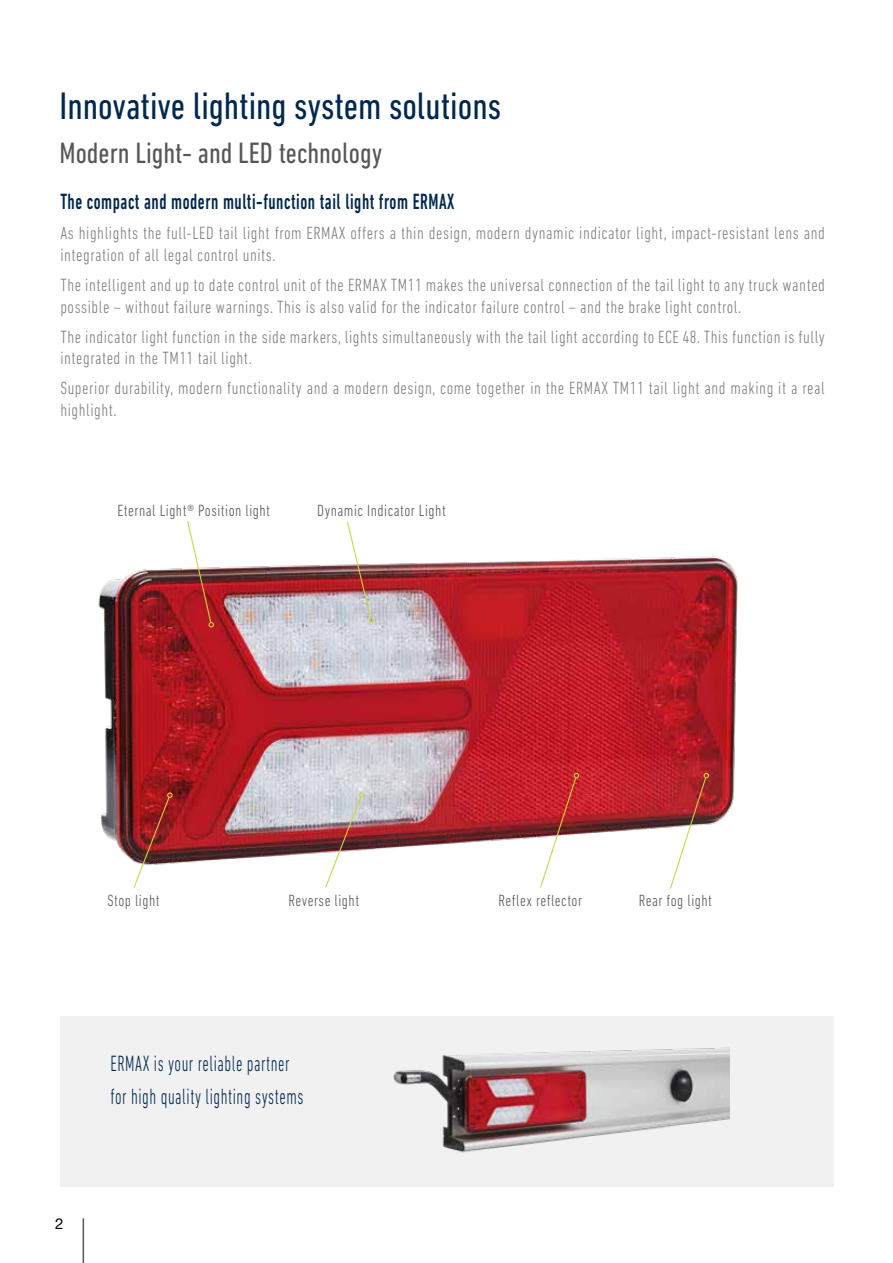
<style>
.page{position:relative;width:893px;height:1263px;background:#fff}
.page>*{position:absolute;margin:0;border:0;box-sizing:border-box;transform-origin:0 0}
.t1{font:condensed 39px "DIN Next LT Pro";color:#002851}
.t2{font:condensed 30px "DIN Next LT Pro";color:#575756}
.t3{font:300 condensed 22.5px/32.4px "DIN Next LT Pro";letter-spacing:.03em;color:#002851;scale:.8 1}
.t4{font:500 condensed 22.5px "DIN Next LT Pro";letter-spacing:.03em;color:#002851;scale:.8 1}
.t5{font:300 condensed 18px/21.6px "DIN Next LT Pro";letter-spacing:.03em;color:#7e7e7d}
.t6{font:300 condensed 16.5px "DIN Next LT Pro";letter-spacing:.03em;color:#575756}
.t7{font:15px "Helvetica Neue LT Pro";color:#000}
.s1{color:#485156}
</style>
<div class="page">
<img style="left:98px;top:556px;width:640px;height:308px">
<hr style="left:83px;top:1218px;width:1px;height:45px;background:#575756">
<div style="left:60px;top:1016px;width:773px;height:170px;background:#f1f1f1"></div>
<svg style="left:669px;top:773px;width:40px;height:116px"></svg>
<svg style="left:539px;top:773px;width:40px;height:115px"></svg>
<svg style="left:324px;top:792px;width:40px;height:96px"></svg>
<svg style="left:133px;top:792px;width:40px;height:96px"></svg>
<img style="left:393px;top:1047px;width:336px;height:106px">
<svg style="left:186px;top:521px;width:28px;height:106px"></svg>
<svg style="left:346px;top:522px;width:28px;height:101px"></svg>
<h1 class="t1" style="left:60px;top:84px;width:443px">Innovative lighting system solutions</h1>
<h2 class="t2" style="left:60px;top:136px;width:324px">Modern Light- and LED technology</h2>
<p class="t4" style="left:60px;top:189px;width:494px">The compact and modern multi-function tail light from ERMAX</p>
<p class="t5" style="left:60px;top:222px;width:766px">As highlights the full-LED tail light from ERMAX offers a thin design, modern dynamic indicator light, impact-resistant lens and integration of all legal control units.</p>
<p class="t5" style="left:60px;top:274px;width:766px">The intelligent and up to date control unit of the ERMAX TM11 makes the universal connection of the tail light to any truck wanted possible – without failure warnings. This is also valid for the indicator failure control – and the brake light control.</p>
<p class="t5" style="left:60px;top:326px;width:766px">The indicator light function in the side markers, lights simultaneously with the tail light according to ECE 48. This function is fully integrated in the TM11 tail light.</p>
<p class="t5" style="left:60px;top:377px;width:766px">Superior durability, modern functionality and a modern design, come together in the ERMAX TM11 tail light and making it a real highlight.</p>
<p class="t6" style="left:118px;top:501px;width:154px">Eternal Light<span class="s1">®</span> Position light</p>
<p class="t6" style="left:317px;top:501px;width:130px">Dynamic Indicator Light</p>
<p class="t6" style="left:107px;top:891px;width:54px">Stop light</p>
<p class="t6" style="left:288px;top:891px;width:72px">Reverse light</p>
<p class="t6" style="left:499px;top:891px;width:85px">Reflex reflector</p>
<p class="t6" style="left:639px;top:891px;width:75px">Rear fog light</p>
<p class="t7" style="left:55px;top:1214px;width:10px">2</p>
<p class="t3" style="left:111px;top:1047px;width:243px">ERMAX is your reliable partner for high quality lighting systems</p>
</div>
